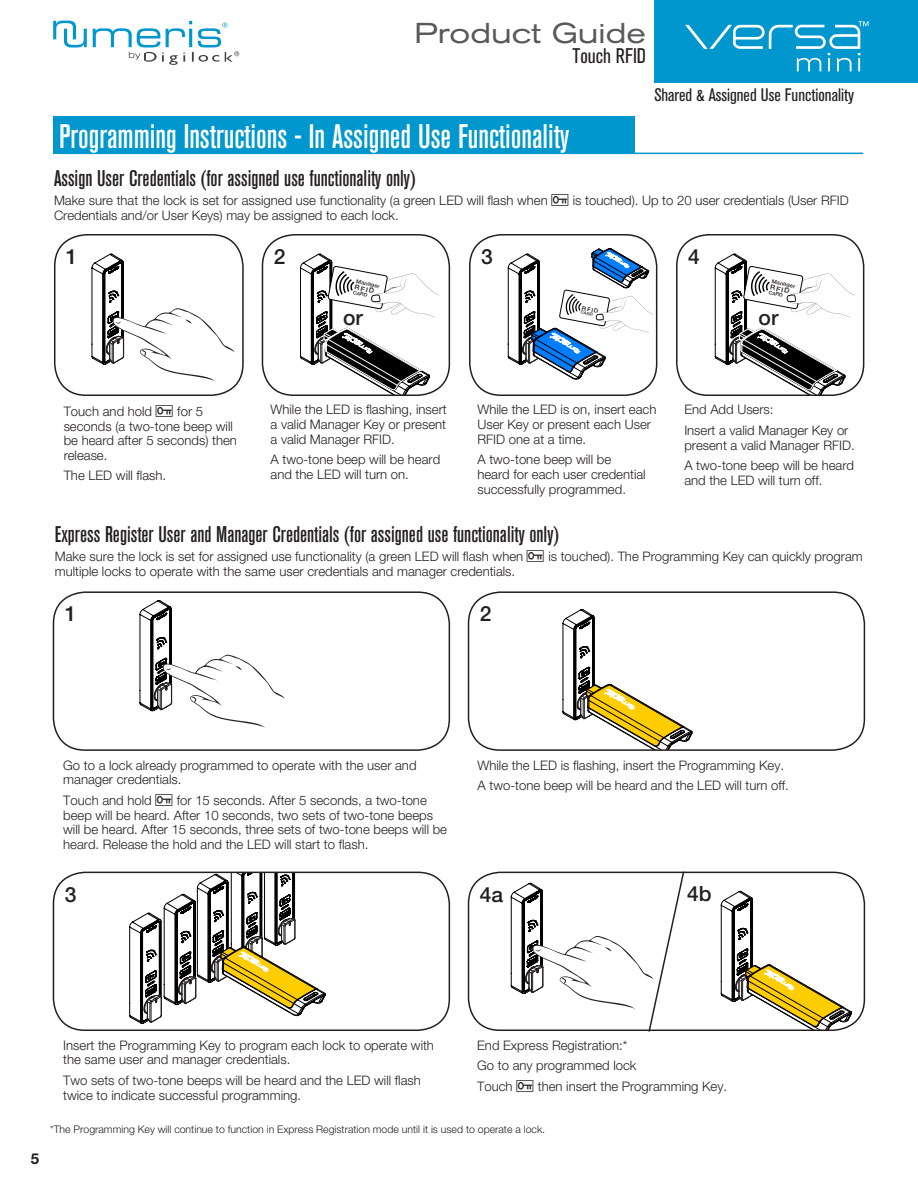
<style>
.page{position:relative;width:918px;height:1188px;background:#fff}
.page>*{position:absolute;margin:0;border:0;box-sizing:border-box;transform-origin:0 0}
.t1{font:500 condensed 33.75px "Akzidenz Grotesk BE";color:#fff}
.t2{font:expanded 28.5px "Akzidenz Grotesk BE";color:#58595b}
.t3{font:500 condensed 22.5px "Akzidenz Grotesk BE";color:#231f20}
.t4{font:500 21px "Helvetica Neue LT Std";color:#231f20}
.t5{font:condensed 21px "Akzidenz Grotesk BE";color:#231f20}
.t6{font:condensed 18px "Akzidenz Grotesk BE";color:#231f20}
.t7{font:700 15px "Helvetica Neue LT Std";color:#231f20}
.t8{font:300 13.2px/14.5px "Helvetica Neue LT Std";color:#231f20}
.t9{font:300 10.5px "Helvetica Neue LT Std";color:#231f20}
.t10{font:500 6.6px "Helvetica Neue";color:#231f20;scale:1.08 1}
.t11{font:500 5.7px "Helvetica Neue";color:#231f20;scale:1.08 1}
.t12{font:500 5.4px "Helvetica Neue";color:#231f20;scale:1.08 1}
.t13{font:500 4.8px "Helvetica Neue";color:#231f20;scale:1.08 1}
.t14{font:500 4.05px "Helvetica Neue";color:#231f20;scale:1.08 1}
</style>
<div class="page">
<div style="left:654px;top:0;width:264px;height:83px;background:#0097cf"></div>
<svg style="left:53px;top:21px;width:34px;height:26px"></svg>
<svg style="left:93px;top:21px;width:146px;height:44px"></svg>
<svg style="left:685px;top:21px;width:184px;height:50px"></svg>
<svg style="left:563px;top:609px;width:130px;height:139px"></svg>
<svg style="left:721px;top:891px;width:131px;height:139px"></svg>
<svg style="left:92px;top:254px;width:143px;height:127px"></svg>
<svg style="left:140px;top:600px;width:145px;height:128px"></svg>
<svg style="left:129px;top:875px;width:197px;height:149px"></svg>
<div style="left:53px;top:117px;width:582px;height:37px;background:#0097cf"></div>
<hr style="left:59px;top:153px;width:804px;height:1px;background:#0097cf">
<svg style="left:300px;top:254px;width:141px;height:142px"></svg>
<svg style="left:508px;top:248px;width:147px;height:131px"></svg>
<svg style="left:715px;top:254px;width:141px;height:142px"></svg>
<div style="left:468px;top:872px;width:397px;height:159px;border:2px solid #231f20;border-radius:32px"></div>
<svg style="left:511px;top:871px;width:174px;height:161px"></svg>
<div style="left:53px;top:591px;width:397px;height:160px;border:2px solid #231f20;border-radius:32px"></div>
<div style="left:53px;top:872px;width:397px;height:159px;border:2px solid #231f20;border-radius:32px"></div>
<div style="left:468px;top:591px;width:397px;height:160px;border:2px solid #231f20;border-radius:32px"></div>
<div style="left:54px;top:234px;width:190px;height:162px;border:2px solid #231f20;border-radius:32px"></div>
<div style="left:262px;top:234px;width:188px;height:162px;border:2px solid #231f20;border-radius:32px"></div>
<div style="left:469px;top:234px;width:188px;height:162px;border:2px solid #231f20;border-radius:32px"></div>
<div style="left:676px;top:234px;width:188px;height:162px;border:2px solid #231f20;border-radius:32px"></div>
<h2 class="t2" style="left:415px;top:16px;width:233px">Product Guide</h2>
<h3 class="t5" style="left:573px;top:44px;width:75px">Touch RFID</h3>
<h1 class="t1" style="left:59px;top:118px;width:512px">Programming Instructions - In Assigned Use Functionality</h1>
<h3 class="t6" style="left:654px;top:85px;width:201px">Shared &amp; Assigned Use Functionality</h3>
<h3 class="t3" style="left:54px;top:166px;width:363px">Assign User Credentials (for assigned use functionality only)</h3>
<p class="t8" style="left:54px;top:193px;width:495px">Make sure that the lock is set for assigned use functionality (a green LED will flash when</p>
<p class="t8" style="left:573px;top:193px;width:277px">is touched). Up to 20 user credentials (User RFID</p>
<p class="t8" style="left:54px;top:208px;width:346px">Credentials and/or User Keys) may be assigned to each lock.</p>
<h3 class="t4" style="left:66px;top:244px;width:13px">1</h3>
<h3 class="t4" style="left:274px;top:244px;width:13px">2</h3>
<h3 class="t4" style="left:481px;top:244px;width:13px">3</h3>
<h3 class="t4" style="left:688px;top:244px;width:13px">4</h3>
<p class="t12" style="left:357px;top:277px;width:24px;rotate:12deg">Manager</p>
<p class="t10" style="left:356px;top:282px;width:20px;rotate:12deg">RFID</p>
<p class="t13" style="left:354px;top:289px;width:15px;rotate:12deg">CARD</p>
<h3 class="t4" style="left:343px;top:305px;width:21px">or</h3>
<p class="t11" style="left:583px;top:303px;width:17px;rotate:12deg">RFID</p>
<p class="t14" style="left:582px;top:309px;width:13px;rotate:12deg">CARD</p>
<p class="t12" style="left:773px;top:277px;width:24px;rotate:12deg">Manager</p>
<h3 class="t4" style="left:759px;top:305px;width:21px">or</h3>
<p class="t10" style="left:771px;top:282px;width:20px;rotate:12deg">RFID</p>
<p class="t13" style="left:770px;top:289px;width:15px;rotate:12deg">CARD</p>
<p class="t8" style="left:64px;top:404px;width:175px;text-indent:114px">for 5 seconds (a two-tone beep will be heard after 5 seconds) then release.</p>
<p class="t8" style="left:64px;top:468px;width:104px">The LED will flash.</p>
<p class="t8" style="left:64px;top:404px;width:90px">Touch and hold</p>
<p class="t8" style="left:271px;top:402px;width:178px;text-align:justify">While the LED is flashing, insert a valid Manager Key or present a valid Manager RFID.</p>
<p class="t8" style="left:271px;top:452px;width:171px">A two-tone beep will be heard and the LED will turn on.</p>
<p class="t8" style="left:477px;top:402px;width:180px">While the LED is on, insert each<br>User Key or present each User<br>RFID one at a time.</p>
<p class="t8" style="left:477px;top:452px;width:170px">A two-tone beep will be heard for each user credential successfully programmed.</p>
<p class="t8" style="left:684px;top:399px;width:166px;line-height:20.5px">End Add Users:<br>Insert a valid Manager Key or</p>
<p class="t8" style="left:684px;top:434px;width:172px;line-height:20.5px">present a valid Manager RFID.<br>A two-tone beep will be heard</p>
<p class="t8" style="left:684px;top:473px;width:140px">and the LED will turn off.</p>
<h3 class="t3" style="left:55px;top:522px;width:506px">Express Register User and Manager Credentials (for assigned use functionality only)</h3>
<p class="t8" style="left:55px;top:549px;width:470px">Make sure the lock is set for assigned use functionality (a green LED will flash when</p>
<p class="t8" style="left:548px;top:549px;width:316px">is touched). The Programming Key can quickly program</p>
<p class="t8" style="left:55px;top:563px;width:462px">multiple locks to operate with the same user credentials and manager credentials.</p>
<h3 class="t4" style="left:65px;top:601px;width:13px">1</h3>
<h3 class="t4" style="left:480px;top:601px;width:13px">2</h3>
<p class="t8" style="left:63px;top:757px;width:355px">Go to a lock already programmed to operate with the user and manager credentials.</p>
<p class="t8" style="left:63px;top:793px;width:90px">Touch and hold</p>
<p class="t8" style="left:63px;top:793px;width:385px;text-indent:114px">for 15 seconds. After 5 seconds, a two-tone beep will be heard. After 10 seconds, two sets of two-tone beeps will be heard. After 15 seconds, three sets of two-tone beeps will be heard. Release the hold and the LED will start to flash.</p>
<h3 class="t4" style="left:65px;top:882px;width:13px">3</h3>
<p class="t8" style="left:478px;top:754px;width:313px;line-height:20.5px">While the LED is flashing, insert the Programming Key.<br>A two-tone beep will be heard and the LED will turn off.</p>
<h3 class="t4" style="left:480px;top:882px;width:25px">4a</h3>
<h3 class="t4" style="left:687px;top:881px;width:26px">4b</h3>
<p class="t7" style="left:31px;top:1149px;width:10px">5</p>
<p class="t8" style="left:477px;top:1035px;width:161px;line-height:20.5px">End Express Registration:*<br>Go to any programmed lock<br>Touch</p>
<p class="t8" style="left:63px;top:1038px;width:372px">Insert the Programming Key to program each lock to operate with the same user and manager credentials.</p>
<p class="t8" style="left:63px;top:1073px;width:359px">Two sets of two-tone beeps will be heard and the LED will flash twice to indicate successful programming.</p>
<p class="t8" style="left:538px;top:1079px;width:191px">then insert the Programming Key.</p>
<p class="t9" style="left:50px;top:1123px;width:497px">*The Programming Key will continue to function in Express Registration mode until it is used to operate a lock.</p>
</div>
